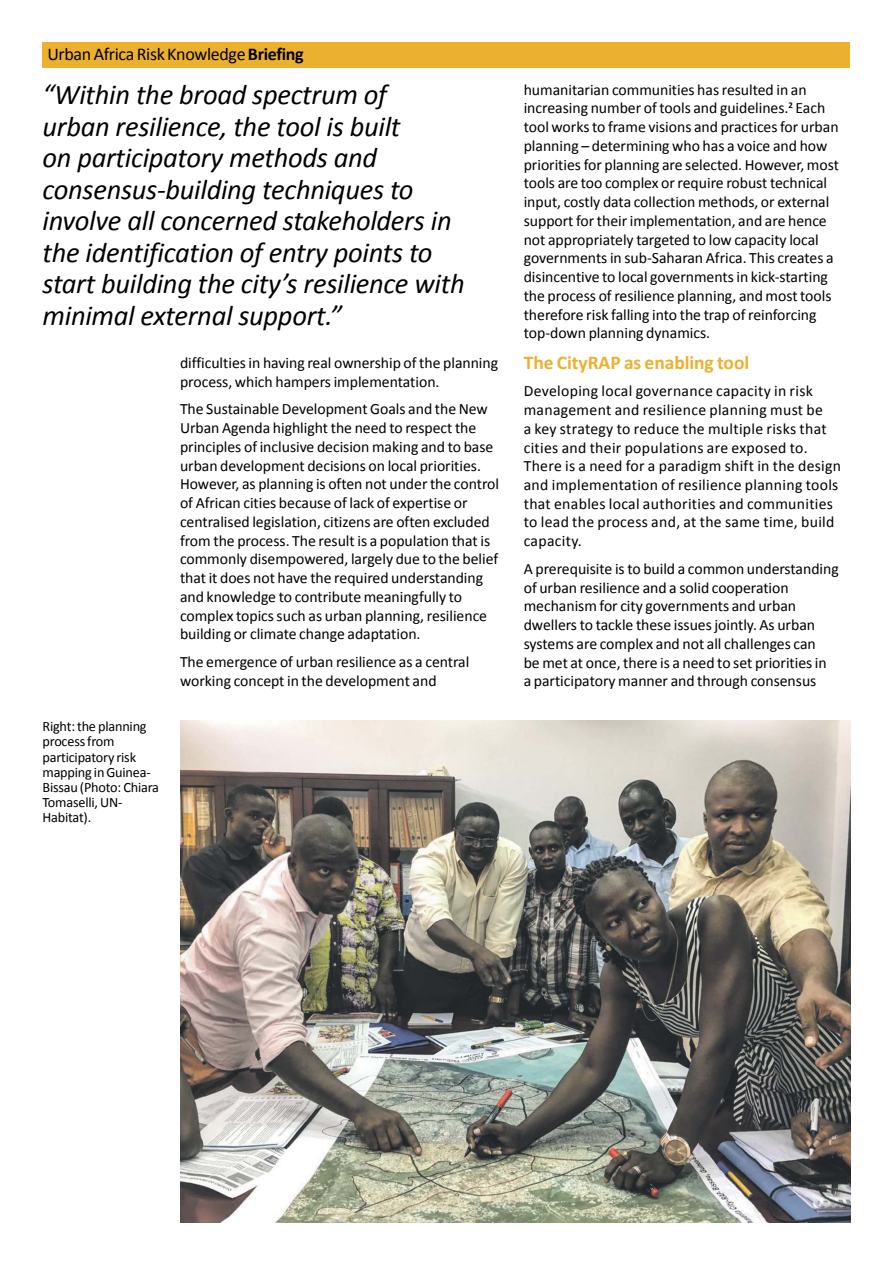
<style>
.page{position:relative;width:893px;height:1263px;background:#fff}
.page>*{position:absolute;margin:0;border:0;box-sizing:border-box;transform-origin:0 0}
.t1{font:italic 28.5px/31.5px "Calibri";letter-spacing:-.01em;color:#000}
.t2{font:700 19.5px "Calibri";letter-spacing:-.005em;color:#ecb02f}
.t3{font:18px "Calibri";letter-spacing:-.02em;color:#000}
.t4{font:15.75px/18.8px "Calibri";color:#000}
.t5{font:15.75px/18.8px "Calibri";letter-spacing:.02em;color:#000}
.t6{font:14.25px/15px "Calibri";letter-spacing:-.015em;color:#000}
.s1{font-weight:700}
</style>
<div class="page">
<div style="left:43px;top:43px;width:807px;height:25px;background:#ecb02f"></div>
<img style="left:180px;top:721px;width:670px;height:501px">
<p class="t3" style="left:47px;top:43px;width:258px">Urban Africa RiskKnowledge <span class="s1">Briefing</span></p>
<p class="t1" style="left:43px;top:78px;width:424px">“Within the broad spectrum of<br>urban resilience, the tool is built<br>on participatory methods and consensus-building techniques to involve all concerned stakeholders in the identification of entry points to start building the city’s resilience with minimal external support.”</p>
<p class="t6" style="left:43px;top:718px;width:118px">Right: the planning process from participatory risk mapping in Guinea-<br>Bissau (Photo: Chiara<br>Tomaselli, UN-<br>Habitat).</p>
<p class="t4" style="left:180px;top:353px;width:320px">difficulties in having real ownership of the planning process, which hampers implementation.</p>
<p class="t4" style="left:180px;top:399px;width:321px">The Sustainable Development Goals and the New Urban Agenda highlight the need to respect the principles of inclusive decision making and to base urban development decisions on local priorities.<br>However, as planning is often not under the control of African cities because of lack of expertise or centralised legislation, citizens are often excluded from the process. The result is a population that is commonly disempowered, largely due to the belief that it does not have the required understanding and knowledge to contribute meaningfully to complex topics such as urban planning, resilience building or climate change adaptation.</p>
<p class="t4" style="left:180px;top:652px;width:291px">The emergence of urban resilience as a central working concept in the development and</p>
<p class="t4" style="left:524px;top:79px;width:317px">humanitarian communities has resulted in an increasing number of tools and guidelines.<sup>2</sup> Each tool works to frame visions and practices for urban planning – determining who has a voice and how priorities for planning are selected. However, most tools are too complex or require robust technical input, costly data collection methods, or external support for their implementation, and are hence not appropriately targeted to low capacity local governments in sub-Saharan Africa. This creates a disincentive to local governments in kick-starting the process of resilience planning, and most tools therefore risk falling into the trap of reinforcing top-down planning dynamics.</p>
<p class="t2" style="left:524px;top:350px;width:227px">The CityRAP as enabling tool</p>
<p class="t5" style="left:524px;top:381px;width:319px">Developing local governance capacity in risk management and resilience planning must be<br>a key strategy to reduce the multiple risks that cities and their populations are exposed to.<br>There is a need for a paradigm shift in the design and implementation of resilience planning tools that enables local authorities and communities to lead the process and, at the same time, build capacity.</p>
<p class="t4" style="left:524px;top:559px;width:317px">A prerequisite is to build a common understanding of urban resilience and a solid cooperation mechanism for city governments and urban dwellers to tackle these issues jointly. As urban systems are complex and not all challenges can<br>be met at once, there is a need to set priorities in<br>a participatory manner and through consensus</p>
</div>
